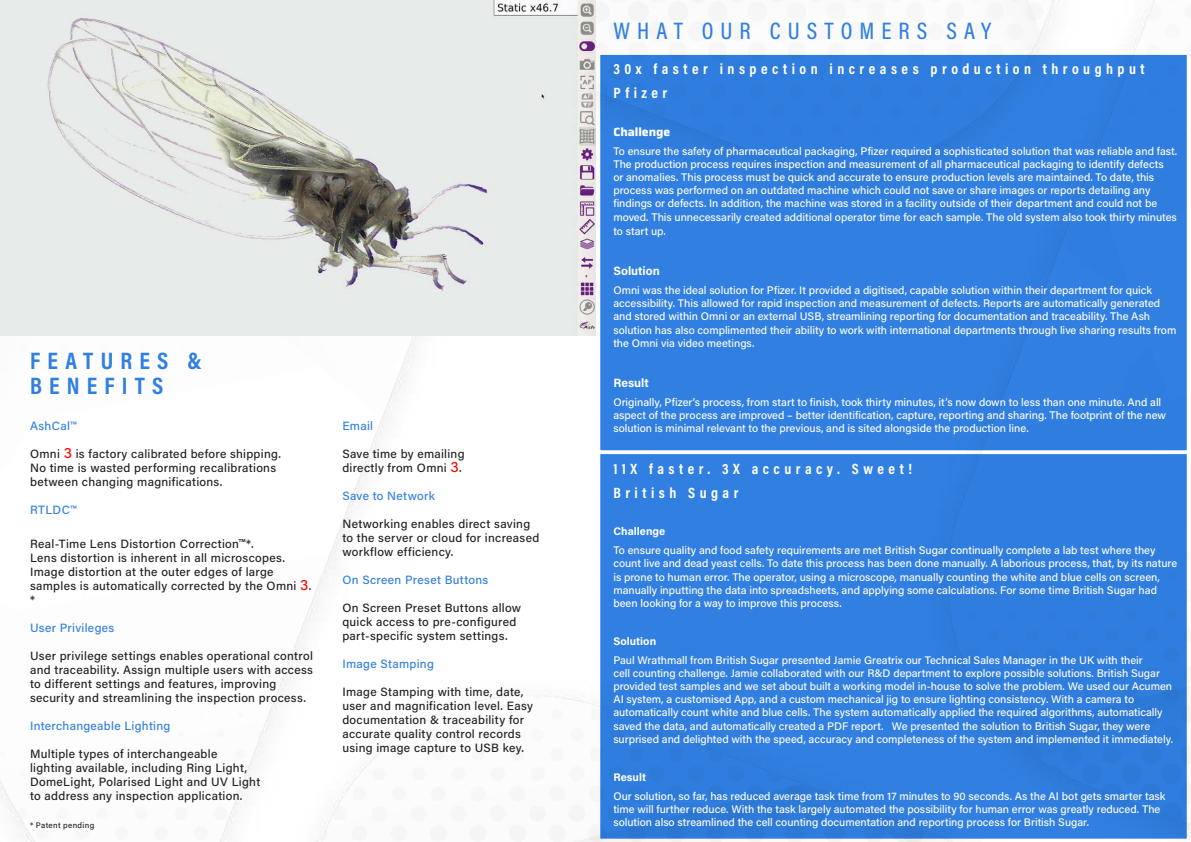
<style>
.page{position:relative;width:1191px;height:842px;background:#fff}
.page>*{position:absolute;margin:0;border:0;box-sizing:border-box;transform-origin:0 0}
.t1{font:500 24px "Acumin Pro Cond";letter-spacing:.295em;color:#307fe1}
.t2{font:700 24px/25px "Acumin Pro Cond";letter-spacing:.3em;color:#307fe1}
.t3{font:700 15px/23.7px "Acumin Pro Cond";letter-spacing:.3em;color:#fff}
.t4{font:500 12px/14px "Acumin Pro";letter-spacing:.025em;color:#231f20}
.t5{font:500 12px "Acumin Pro";letter-spacing:.025em;color:#307fe1}
.t6{font:700 12px "Acumin Pro";color:#fff}
.t7{font:700 12px "Obvia";color:#fff}
.t8{font:500 11px/13.2px "Acumin Pro";color:#fff}
.t9{font:700 11px "Acumin Pro";color:#fff}
.t10{font:500 8px "Acumin Pro";letter-spacing:.04em;color:#231f20}
.s1{font-size:15px;color:#ff0600}
.s2{font-size:13px}
</style>
<div class="page">
<img style="left:0;top:0;width:595px;height:335px">
<div style="left:591px;top:46px;width:596px;height:399px;background:#307fe1"></div>
<svg style="left:591px;top:445px;width:600px;height:397px;fill:#307fe1"></svg>
<h1 class="t2" style="left:30px;top:347px;width:173px">FEATURES &amp;<br>BENEFITS</h1>
<p class="t5" style="left:30px;top:417px;width:48px">AshCal™</p>
<p class="t4" style="left:30px;top:446px;width:252px">Omni <span class="s1">3</span> is factory calibrated before shipping.<br>No time is wasted performing recalibrations between changing magnifications.</p>
<p class="t5" style="left:30px;top:501px;width:48px">RTLDC™</p>
<p class="t4" style="left:30px;top:536px;width:283px">Real-Time Lens Distortion Correction<span class="s2">™</span>*.<br>Lens distortion is inherent in all microscopes.<br>Image distortion at the outer edges of large samples is automatically corrected by the Omni <span class="s1">3</span>. *</p>
<p class="t5" style="left:30px;top:619px;width:86px">User Privileges</p>
<p class="t4" style="left:30px;top:648px;width:284px">User privilege settings enables operational control and traceability. Assign multiple users with access to different settings and features, improving security and streamlining the inspection process.</p>
<p class="t5" style="left:30px;top:717px;width:142px">Interchangeable Lighting</p>
<p class="t4" style="left:30px;top:746px;width:232px">Multiple types of interchangeable lighting available, including Ring Light, DomeLight, Polarised Light and UV Light to address any inspection application.</p>
<p class="t10" style="left:30px;top:819px;width:66px">* Patent pending</p>
<p class="t5" style="left:342px;top:417px;width:32px">Email</p>
<p class="t4" style="left:342px;top:446px;width:124px">Save time by emailing directly from Omni <span class="s1">3</span>.</p>
<p class="t5" style="left:342px;top:487px;width:94px">Save to Network</p>
<p class="t4" style="left:342px;top:516px;width:198px">Networking enables direct saving to the server or cloud for increased workflow efficiency.</p>
<p class="t5" style="left:342px;top:571px;width:147px">On Screen Preset Buttons</p>
<p class="t4" style="left:342px;top:600px;width:180px">On Screen Preset Buttons allow quick access to pre-configured part-specific system settings.</p>
<p class="t5" style="left:342px;top:655px;width:93px">Image Stamping</p>
<p class="t4" style="left:342px;top:684px;width:192px">Image Stamping with time, date, user and magnification level. Easy documentation &amp; traceability for accurate quality control records using image capture to USB key.</p>
<h1 class="t1" style="left:613px;top:15px;width:379px">WHAT OUR CUSTOMERS SAY</h1>
<h2 class="t3" style="left:613px;top:57px;width:533px">30x faster inspection increases production throughput<br>Pfizer</h2>
<p class="t7" style="left:613px;top:124px;width:58px">Challenge</p>
<p class="t8" style="left:613px;top:144px;width:565px">To ensure the safety of pharmaceutical packaging, Pfizer required a sophisticated solution that was reliable and fast.<br>The production process requires inspection and measurement of all pharmaceutical packaging to identify defects<br>or anomalies. This process must be quick and accurate to ensure production levels are maintained. To date, this process was performed on an outdated machine which could not save or share images or reports detailing any findings or defects. In addition, the machine was stored in a facility outside of their department and could not be moved. This unnecessarily created additional operator time for each sample. The old system also took thirty minutes</p>
<p class="t8" style="left:613px;top:224px;width:54px">to start up.</p>
<p class="t6" style="left:613px;top:262px;width:48px">Solution</p>
<p class="t8" style="left:613px;top:283px;width:564px">Omni was the ideal solution for Pfizer. It provided a digitised, capable solution within their department for quick accessibility. This allowed for rapid inspection and measurement of defects. Reports are automatically generated and stored within Omni or an external USB, streamlining reporting for documentation and traceability. The Ash solution has also complimented their ability to work with international departments through live sharing results from the Omni via video meetings.</p>
<p class="t6" style="left:613px;top:374px;width:37px">Result</p>
<p class="t8" style="left:613px;top:395px;width:554px">Originally, Pfizer’s process, from start to finish, took thirty minutes, it’s now down to less than one minute. And all aspect of the process are improved – better identification, capture, reporting and sharing. The footprint of the new solution is minimal relevant to the previous, and is sited alongside the production line.</p>
<h2 class="t3" style="left:613px;top:456px;width:300px">11X faster. 3X accuracy. Sweet!<br>British Sugar</h2>
<p class="t9" style="left:613px;top:524px;width:53px">Challenge</p>
<p class="t8" style="left:613px;top:543px;width:565px">To ensure quality and food safety requirements are met British Sugar continually complete a lab test where they count live and dead yeast cells. To date this process has been done manually. A laborious process, that, by its nature is prone to human error. The operator, using a microscope, manually counting the white and blue cells on screen, manually inputting the data into spreadsheets, and applying some calculations. For some time British Sugar had been looking for a way to improve this process.</p>
<p class="t9" style="left:613px;top:633px;width:44px">Solution</p>
<p class="t8" style="left:613px;top:653px;width:561px">Paul Wrathmall from British Sugar presented Jamie Greatrix our Technical Sales Manager in the UK with their<br>cell counting challenge. Jamie collaborated with our R&amp;D department to explore possible solutions. British Sugar provided test samples and we set about built a working model in-house to solve the problem. We used our Acumen AI system, a customised App, and a custom mechanical jig to ensure lighting consistency. With a camera to automatically count white and blue cells. The system automatically applied the required algorithms, automatically saved the data, and automatically created a PDF report. We presented the solution to British Sugar, they were surprised and delighted with the speed, accuracy and completeness of the system and implemented it immediately.</p>
<p class="t9" style="left:613px;top:769px;width:34px">Result</p>
<p class="t8" style="left:613px;top:789px;width:554px">Our solution, so far, has reduced average task time from 17 minutes to 90 seconds. As the AI bot gets smarter task time will further reduce. With the task largely automated the possibility for human error was greatly reduced. The solution also streamlined the cell counting documentation and reporting process for British Sugar.</p>
</div>
